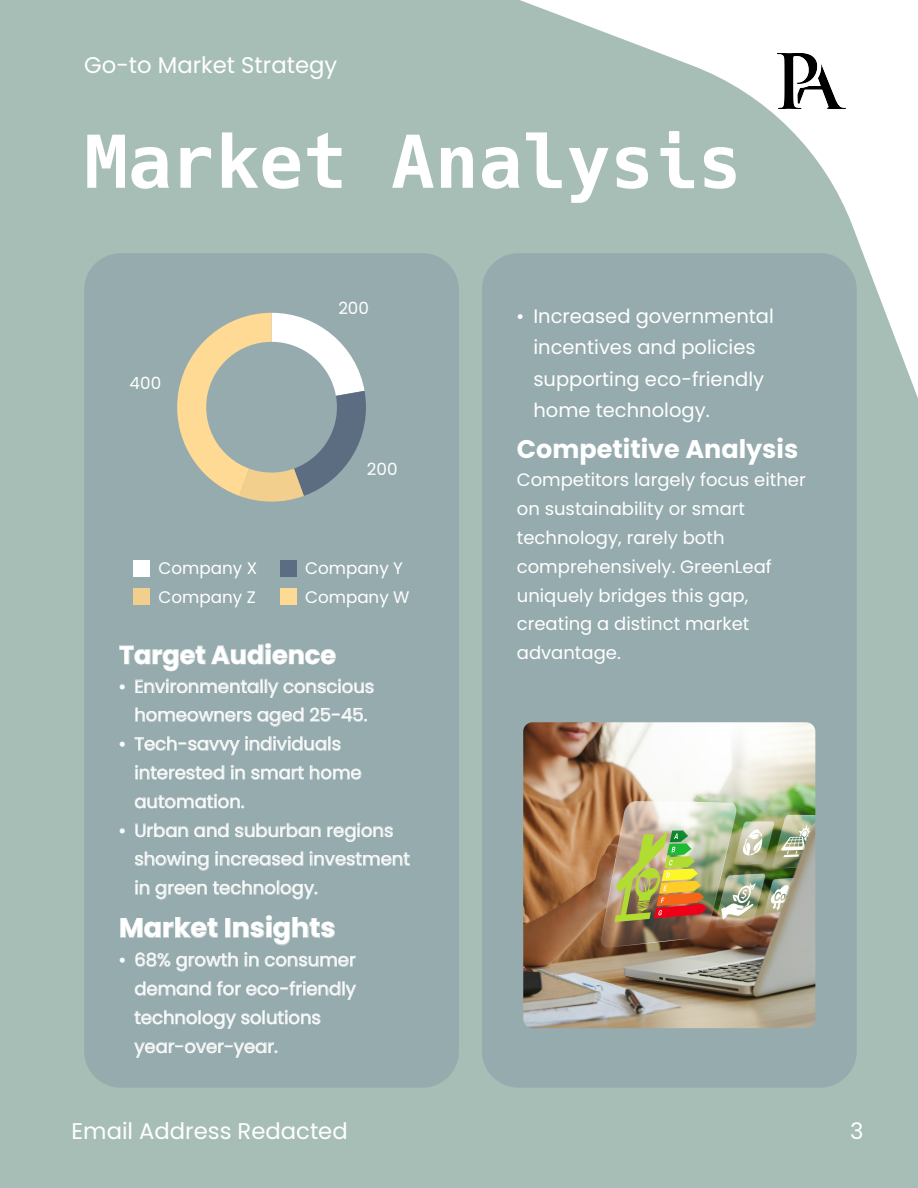
<style>
.page{position:relative;width:918px;height:1188px;background:#a7beb6}
.page>*{position:absolute;margin:0;border:0;box-sizing:border-box;transform-origin:0 0}
.t1{font:700 72.75px "Hack";color:#fff}
.t2{font:700 27px "Poppins";color:#fff}
.t3{font:700 25.5px "Poppins";color:#fff}
.t4{font:22.65px "Poppins";color:#fff}
.t5{font:19.5px/31.2px "Poppins";color:#fff}
.t6{font:18px/28.8px "Poppins";color:#fff}
.t7{font:16.8px "Poppins";color:#fff}
.s1{font-family:"Times New Roman"}
</style>
<div class="page">
<svg style="left:520px;top:0;width:398px;height:398px"></svg>
<div style="left:482px;top:253px;width:375px;height:835px;background:#96abae"></div>
<div style="left:84px;top:253px;width:375px;height:835px;background:#96abae"></div>
<img style="left:523px;top:722px;width:292px;height:306px">
<svg style="left:171px;top:313px;width:201px;height:191px;background:#afb6ab"></svg>
<div style="left:134px;top:560px;width:16px;height:17px;background:#fff"></div>
<div style="left:280px;top:560px;width:17px;height:17px;background:#5c6d81"></div>
<div style="left:134px;top:588px;width:16px;height:17px;background:#f2cf8d"></div>
<div style="left:280px;top:588px;width:17px;height:17px;background:#ffda94"></div>
<svg style="left:119px;top:643px;width:217px;height:28px;background:#9db0b3"></svg>
<svg style="left:120px;top:679px;width:254px;height:19px;background:#a0b3b5"></svg>
<svg style="left:135px;top:708px;width:232px;height:19px;background:#a0b3b6"></svg>
<svg style="left:120px;top:736px;width:221px;height:19px;background:#a0b3b5"></svg>
<svg style="left:135px;top:765px;width:226px;height:15px"></svg>
<svg style="left:135px;top:794px;width:109px;height:14px;background:#a3b6b8"></svg>
<svg style="left:120px;top:823px;width:273px;height:19px;background:#a0b3b5"></svg>
<svg style="left:135px;top:851px;width:275px;height:20px;background:#a0b3b6"></svg>
<svg style="left:135px;top:880px;width:183px;height:19px"></svg>
<svg style="left:120px;top:915px;width:236px;height:143px;background:#9cafb2"></svg>
<img style="left:766px;top:46px;width:91px;height:70px">
<p class="t4" style="left:84px;top:52px;width:255px">Go-to Market Strategy</p>
<p class="t1" style="left:84px;top:117px;width:659px">Market Analysis</p>
<p class="t7" style="left:130px;top:374px;width:33px">400</p>
<p class="t7" style="left:338px;top:298px;width:32px">200</p>
<p class="t7" style="left:367px;top:460px;width:32px">200</p>
<p class="t7" style="left:159px;top:559px;width:100px">Company X</p>
<p class="t7" style="left:305px;top:559px;width:99px">Company Y</p>
<p class="t7" style="left:159px;top:587px;width:99px">Company Z</p>
<p class="t7" style="left:305px;top:587px;width:106px">Company W</p>
<h1 class="t3" style="left:119px;top:640px;width:218px">Target Audience</h1>
<p class="t6" style="left:119px;top:672px;width:257px;text-align:center"><span class="s1">•</span> Environmentally conscious homeowners aged 25-45.</p>
<p class="t6" style="left:134px;top:730px;width:229px;text-indent:-15px"><span class="s1">•</span> Tech-savvy individuals interested in smart home automation.</p>
<p class="t6" style="left:134px;top:816px;width:277px;text-indent:-15px"><span class="s1">•</span> Urban and suburban regions showing increased investment in green technology.</p>
<h1 class="t2" style="left:119px;top:912px;width:218px">Market Insights</h1>
<p class="t6" style="left:134px;top:946px;width:223px;text-indent:-15px"><span class="s1">•</span> 68% growth in consumer demand for eco-friendly technology solutions year-over-year.</p>
<p class="t5" style="left:533px;top:301px;width:242px;text-indent:-17px"><span class="s1">•</span> Increased governmental incentives and policies supporting eco-friendly home technology.</p>
<h1 class="t3" style="left:517px;top:434px;width:283px">Competitive Analysis</h1>
<p class="t6" style="left:517px;top:466px;width:290px">Competitors largely focus either on sustainability or smart technology, rarely both comprehensively. GreenLeaf uniquely bridges this gap, creating a distinct market advantage.</p>
<p class="t4" style="left:72px;top:1118px;width:278px">Email Address Redacted</p>
<p class="t4" style="left:850px;top:1118px;width:15px">3</p>
</div>
